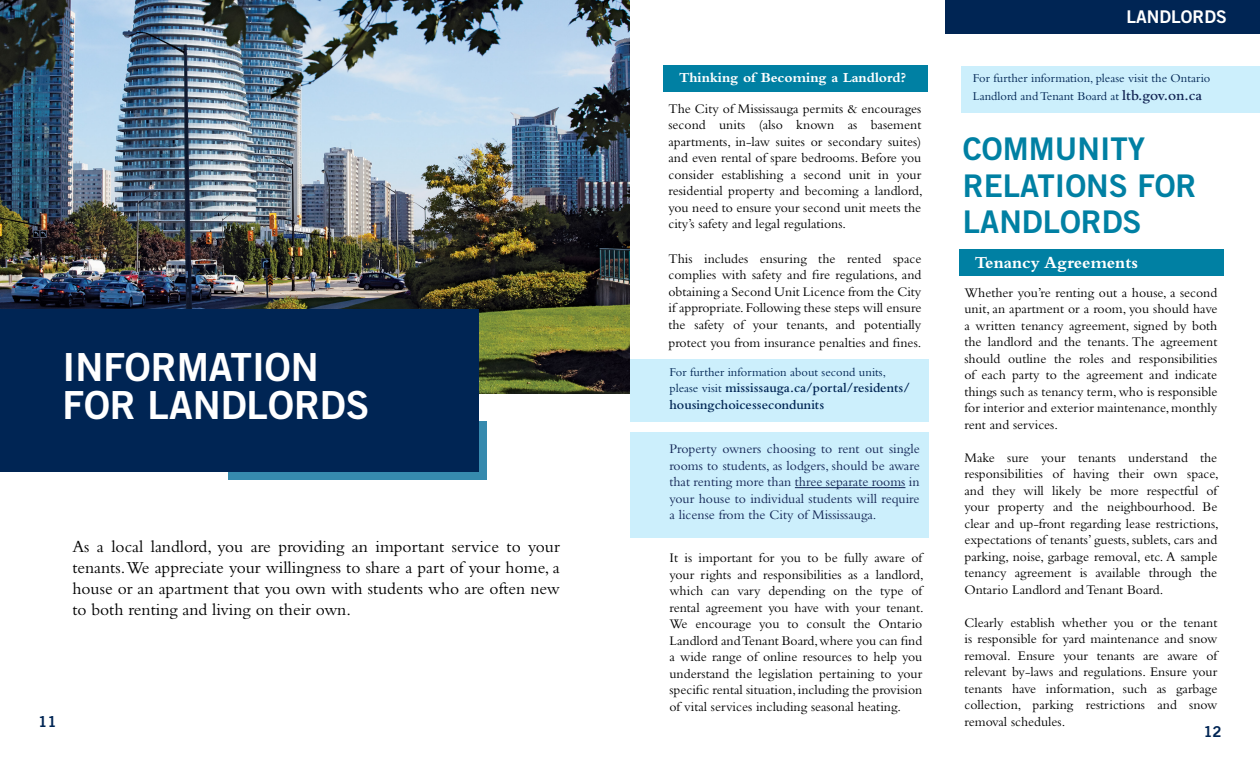
<style>
.page{position:relative;width:1260px;height:765px;background:#fff}
.page>*{position:absolute;margin:0;border:0;box-sizing:border-box;transform-origin:0 0}
.t1{font:38.75px/37.5px "Trade Gothic LT Std Bd 2";color:#fff}
.t2{font:31.25px/36.2px "Trade Gothic LT Std Bd 2";color:#0080a3}
.t3{font:17.5px/21px "Bembo Std";color:#000;text-align:justify}
.t4{font:700 17.5px "Bembo Std";color:#fff}
.t5{font:17.5px "Trade Gothic LT Std Bd 2";color:#fff}
.t6{font:15px "Trade Gothic LT Std Bd 2";color:#002554}
.t7{font:700 14.38px "Bembo Std";color:#fff}
.t8{font:13.75px/16.5px "Bembo Std";color:#000;text-align:justify}
.t9{font:13.75px/16.5px "Bembo Std";color:#122454;text-align:justify}
.t10{font:600 13.75px/16.5px "Bembo Std";color:#002554}
.t11{font:12.5px/18px "Bembo Std";color:#002554}
.s1{font-weight:400;font-size:12.5px}
.s2{font-weight:600;font-size:15px;color:#122454}
</style>
<div class="page">
<div style="left:945px;top:0;width:315px;height:34px;background:#002554"></div>
<div style="left:664px;top:66px;width:264px;height:26px;background:#0080a3"></div>
<div style="left:960px;top:250px;width:264px;height:26px;background:#0080a3"></div>
<img style="left:0;top:0;width:630px;height:393px">
<div style="left:228px;top:422px;width:259px;height:58px;background:#368aae"></div>
<div style="left:0;top:309px;width:479px;height:163px;background:#002554"></div>
<div style="left:630px;top:360px;width:298px;height:62px;background:#cceffc"></div>
<div style="left:962px;top:66px;width:298px;height:46px;background:#cceffc"></div>
<div style="left:630px;top:432px;width:298px;height:106px;background:#cceffc"></div>
<hr style="left:795px;top:487px;width:110px;height:1px;background:#122454">
<h1 class="t1" style="left:63px;top:348px;width:308px">INFORMATION<br>FOR LANDLORDS</h1>
<p class="t3" style="left:72px;top:536px;width:489px">As a local landlord, you are providing an important service to your tenants. We appreciate your willingness to share a part of your home, a house or an apartment that you own with students who are often new to both renting and living on their own.</p>
<p class="t6" style="left:38px;top:712px;width:20px">11</p>
<p class="t7" style="left:679px;top:69px;width:229px">Thinking of Becoming a Landlord?</p>
<p class="t8" style="left:668px;top:100px;width:256px">The City of Mississauga permits &amp; encourages second units (also known as basement apartments, in-law suites or secondary suites) and even rental of spare bedrooms. Before you consider establishing a second unit in your residential property and becoming a landlord, you need to ensure your second unit meets the city’s safety and legal regulations.</p>
<p class="t8" style="left:668px;top:250px;width:254px">This includes ensuring the rented space complies with safety and fire regulations, and obtaining a Second Unit Licence from the City if appropriate. Following these steps will ensure the safety of your tenants, and potentially</p>
<p class="t8" style="left:668px;top:334px;width:254px">protect you from insurance penalties and fines.</p>
<p class="t11" style="left:669px;top:363px;width:218px">For further information about second units,</p>
<p class="t10" style="left:669px;top:380px;width:242px"><span class="s1">please visit</span> mississauga.ca/portal/residents/ housingchoicessecondunits</p>
<p class="t9" style="left:669px;top:440px;width:252px">Property owners choosing to rent out single rooms to students, as lodgers, should be aware that renting more than three separate rooms in your house to individual students will require a license from the City of Mississauga.</p>
<p class="t8" style="left:669px;top:549px;width:256px">It is important for you to be fully aware of your rights and responsibilities as a landlord, which can vary depending on the type of rental agreement you have with your tenant.<br>We encourage you to consult the Ontario Landlord and Tenant Board, where you can find a wide range of online resources to help you understand the legislation pertaining to your specific rental situation, including the provision of vital services including seasonal heating.</p>
<p class="t5" style="left:1127px;top:6px;width:102px">LANDLORDS</p>
<p class="t11" style="left:973px;top:69px;width:239px">For further information, please visit the Ontario<br>Landlord and Tenant Board at <span class="s2">ltb.gov.on.ca</span></p>
<h2 class="t2" style="left:963px;top:130px;width:235px">COMMUNITY<br>RELATIONS FOR<br>LANDLORDS</h2>
<p class="t4" style="left:975px;top:253px;width:165px">Tenancy Agreements</p>
<p class="t8" style="left:964px;top:284px;width:254px">Whether you’re renting out a house, a second unit, an apartment or a room, you should have a written tenancy agreement, signed by both the landlord and the tenants. The agreement should outline the roles and responsibilities of each party to the agreement and indicate things such as tenancy term, who is responsible for interior and exterior maintenance, monthly rent and services.</p>
<p class="t8" style="left:964px;top:449px;width:256px">Make sure your tenants understand the responsibilities of having their own space, and they will likely be more respectful of your property and the neighbourhood. Be clear and up-front regarding lease restrictions, expectations of tenants’ guests, sublets, cars and parking, noise, garbage removal, etc. A sample tenancy agreement is available through the Ontario Landlord and Tenant Board.</p>
<p class="t8" style="left:964px;top:614px;width:254px">Clearly establish whether you or the tenant is responsible for yard maintenance and snow removal. Ensure your tenants are aware of relevant by-laws and regulations. Ensure your tenants have information, such as garbage collection, parking restrictions and snow removal schedules.</p>
<p class="t6" style="left:1203px;top:722px;width:20px">12</p>
</div>
